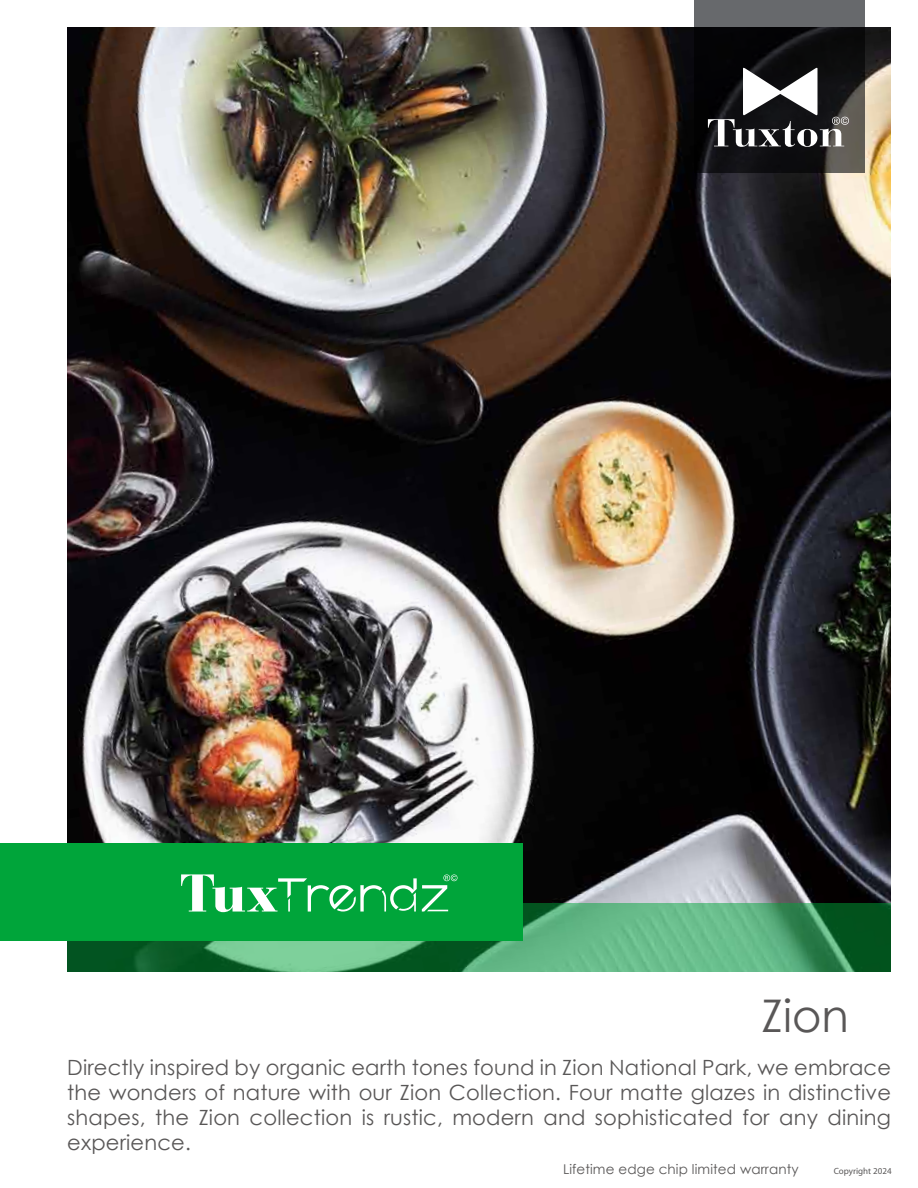
<style>
.page{position:relative;width:918px;height:1188px;background:#fff}
.page>*{position:absolute;margin:0;border:0;box-sizing:border-box;transform-origin:0 0}
.t1{font:45px "Century Gothic";color:#595757}
.t2{font:21px/25.2px "Century Gothic";letter-spacing:.01em;color:#595757;text-align:justify}
.t3{font:13.5px "Century Gothic";letter-spacing:.01em;color:#595757}
.t4{font:9px "Myriad";color:#595757}
</style>
<div class="page">
<img style="left:67px;top:27px;width:824px;height:876px">
<svg style="left:694px;top:0;width:171px;height:173px;background:#2b2b2c"></svg>
<svg style="left:67px;top:903px;width:824px;height:69px;background:#459966"></svg>
<div style="left:0;top:843px;width:523px;height:97px;background:#00a53a"></div>
<svg style="left:708px;top:67px;width:141px;height:80px"></svg>
<svg style="left:181px;top:874px;width:276px;height:38px"></svg>
<h1 class="t1" style="left:762px;top:985px;width:89px">Zion</h1>
<p class="t2" style="left:67px;top:1054px;width:825px">Directly inspired by organic earth tones found in Zion National Park, we embrace the wonders of nature with our Zion Collection. Four matte glazes in distinctive shapes, the Zion collection is rustic, modern and sophisticated for any dining experience.</p>
<p class="t3" style="left:563px;top:1159px;width:237px">Lifetime edge chip limited warranty</p>
<p class="t4" style="left:834px;top:1166px;width:59px">Copyright 2024</p>
</div>
